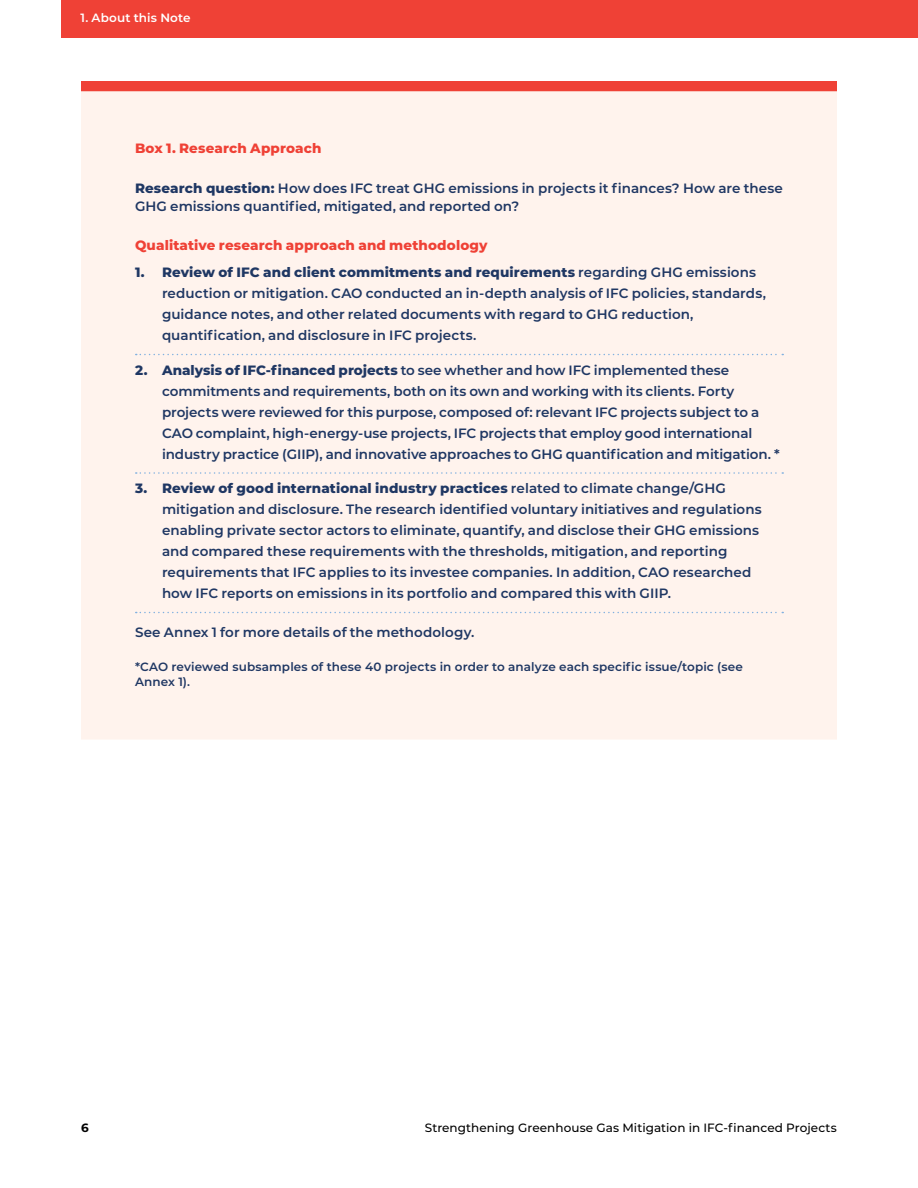
<style>
.page{position:relative;width:918px;height:1188px;background:#fff}
.page>*{position:absolute;margin:0;border:0;box-sizing:border-box;transform-origin:0 0}
.Box_Text{font:600 13.5px/21px "Montserrat";color:#1f3763}
.Box_Subhead_Ch_1{font:800 13.5px "Montserrat";letter-spacing:.01em;color:#ef4136}
.Box_Header_Ch_1{font:800 13.5px "Montserrat";letter-spacing:.01em;color:#ef4136}
.Box_Note{font:600 12px/14.4px "Montserrat";letter-spacing:.01em;color:#1f3763}
.t1{font:500 12px "Montserrat";letter-spacing:.005em;color:#000}
.t2{font:600 12px "Montserrat";letter-spacing:.01em;color:#fff}
.t3{font:700 12px "Montserrat";color:#000}
.s1{font-weight:800}
</style>
<div class="page">
<div style="left:62px;top:0;width:856px;height:38px;background:#ef4136"></div>
<div style="left:81px;top:91px;width:756px;height:649px;background:#fff3ed"></div>
<div style="left:81px;top:81px;width:756px;height:10px;background:#ef4136"></div>
<svg style="left:136px;top:354px;width:647px;height:1px"></svg>
<svg style="left:136px;top:472px;width:647px;height:2px"></svg>
<svg style="left:136px;top:612px;width:647px;height:1px"></svg>
<p class="t2" style="left:80px;top:10px;width:112px">1. About this Note</p>
<p class="Box_Header_Ch_1" style="left:135px;top:139px;width:188px">Box 1. Research Approach</p>
<p class="Box_Text" style="left:135px;top:179px;width:650px;line-height:18px"><span class="s1">Research question:</span> How does IFC treat GHG emissions in projects it finances? How are these<br>GHG emissions quantified, mitigated, and reported on?</p>
<p class="Box_Subhead_Ch_1" style="left:135px;top:235px;width:354px">Qualitative research approach and methodology</p>
<p class="Box_Text" style="left:162px;top:261px;width:605px;text-indent:-27px"><span class="s1">1. Review of IFC and client commitments and requirements</span> regarding GHG emissions reduction or mitigation. CAO conducted an in-depth analysis of IFC policies, standards, guidance notes, and other related documents with regard to GHG reduction, quantification, and disclosure in IFC projects.</p>
<p class="Box_Text" style="left:162px;top:359px;width:619px;text-indent:-27px"><span class="s1">2. Analysis of IFC-financed projects</span> to see whether and how IFC implemented these commitments and requirements, both on its own and working with its clients. Forty projects were reviewed for this purpose, composed of: relevant IFC projects subject to a CAO complaint, high-energy-use projects, IFC projects that employ good international industry practice (GIIP), and innovative approaches to GHG quantification and mitigation. *</p>
<p class="Box_Text" style="left:162px;top:477px;width:601px;text-indent:-27px"><span class="s1">3. Review of good international industry practices</span> related to climate change/GHG mitigation and disclosure. The research identified voluntary initiatives and regulations enabling private sector actors to eliminate, quantify, and disclose their GHG emissions and compared these requirements with the thresholds, mitigation, and reporting requirements that IFC applies to its investee companies. In addition, CAO researched how IFC reports on emissions in its portfolio and compared this with GIIP.</p>
<p class="Box_Text" style="left:135px;top:621px;width:341px">See Annex 1 for more details of the methodology.</p>
<p class="Box_Note" style="left:135px;top:659px;width:609px">*CAO reviewed subsamples of these 40 projects in order to analyze each specific issue/topic (see<br>Annex 1).</p>
<p class="t3" style="left:81px;top:1119px;width:9px">6</p>
<p class="t1" style="left:425px;top:1120px;width:414px">Strengthening Greenhouse Gas Mitigation in IFC-financed Projects</p>
</div>
